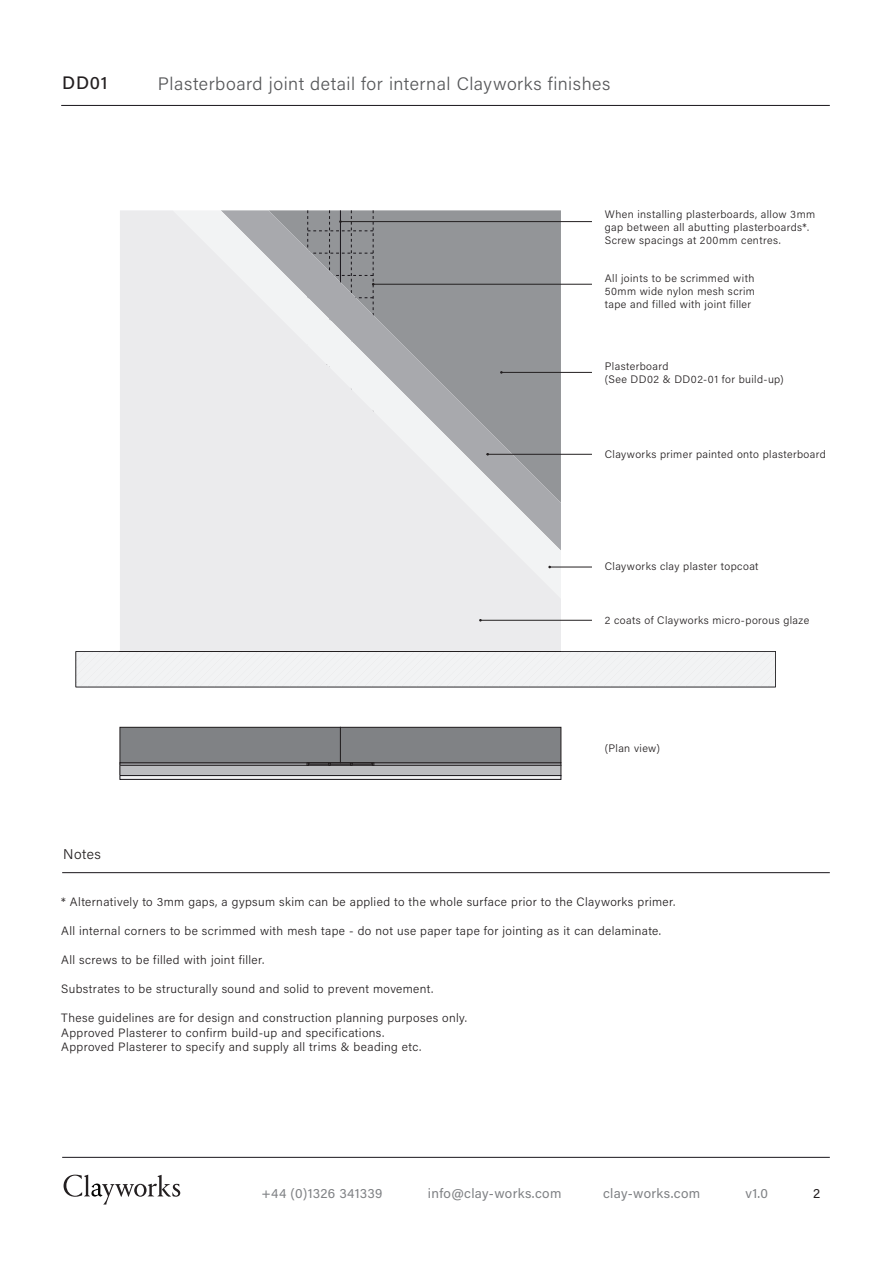
<style>
.page{position:relative;width:893px;height:1263px;background:#fff}
.page>*{position:absolute;margin:0;border:0;box-sizing:border-box;transform-origin:0 0}
.t1{font:300 18.15px "Acumin Pro";letter-spacing:.03em;color:#57585a}
.t2{font:500 18.15px "Acumin Pro";color:#231f20}
.t3{font:300 14.1px "Acumin Pro";letter-spacing:.03em;color:#939598}
.t4{font:300 14.1px "Acumin Pro";color:#231f20}
.t5{font:13.5px "Acumin Pro";letter-spacing:.02em;color:#808285}
.t6{font:13.5px "Acumin Pro";color:#231f20}
.t7{font:300 12px/14.4px "Acumin Pro";letter-spacing:.03em;color:#231f20}
.t8{font:300 10.8px/13px "Acumin Pro";letter-spacing:.035em;color:#231f20}
</style>
<div class="page">
<svg style="left:64px;top:1175px;width:116px;height:29px"></svg>
<hr style="left:61px;top:105px;width:769px;height:1px;background:#18151a">
<hr style="left:486px;top:454px;width:106px;height:1px;background:#231f20">
<hr style="left:501px;top:372px;width:91px;height:1px;background:#231f20">
<hr style="left:373px;top:284px;width:219px;height:1px;background:#231f20">
<hr style="left:340px;top:221px;width:252px;height:1px;background:#231f20">
<div style="left:120px;top:765px;width:441px;height:10px;background:#bcbdc0"></div>
<div style="left:120px;top:762px;width:441px;height:4px;border:1px solid #231f20"></div>
<hr style="left:120px;top:775px;width:441px;height:4px;background:#f2f3f4">
<div style="left:120px;top:775px;width:441px;height:5px;border:1px solid #18151a"></div>
<div style="left:120px;top:727px;width:220px;height:36px;background:#808285"></div>
<div style="left:120px;top:727px;width:221px;height:36px;border:1px solid #231f20"></div>
<div style="left:340px;top:727px;width:221px;height:36px;background:#808285"></div>
<div style="left:340px;top:727px;width:221px;height:36px;border:1px solid #231f20"></div>
<div style="left:308px;top:762px;width:21px;height:3px;border:1px solid #231f20"></div>
<div style="left:330px;top:762px;width:21px;height:3px;border:1px solid #231f20"></div>
<div style="left:352px;top:762px;width:20px;height:3px;border:1px solid #231f20"></div>
<svg style="left:328px;top:762px;width:3px;height:4px"></svg>
<svg style="left:120px;top:210px;width:441px;height:441px;background:#d2d3d5"></svg>
<hr style="left:480px;top:620px;width:112px;height:1px;background:#231f20">
<hr style="left:550px;top:567px;width:42px;height:1px;background:#231f20">
<svg style="left:76px;top:651px;width:700px;height:37px"></svg>
<hr style="left:62px;top:872px;width:768px;height:1px;background:#18151a">
<hr style="left:62px;top:1157px;width:768px;height:1px;background:#18151a">
<p class="t2" style="left:62px;top:70px;width:47px">DD01</p>
<p class="t1" style="left:158px;top:71px;width:454px">Plasterboard joint detail for internal Clayworks finishes</p>
<p class="t8" style="left:605px;top:208px;width:212px">When installing plasterboards, allow 3mm gap between all abutting plasterboards*.<br>Screw spacings at 200mm centres.</p>
<p class="t8" style="left:605px;top:271px;width:152px;text-align:justify">All joints to be scrimmed with 50mm wide nylon mesh scrim tape and filled with joint filler</p>
<p class="t8" style="left:605px;top:359px;width:180px">Plasterboard<br>(See DD02 &amp; DD02-01 for build-up)</p>
<p class="t8" style="left:605px;top:447px;width:223px">Clayworks primer painted onto plasterboard</p>
<p class="t8" style="left:605px;top:559px;width:155px">Clayworks clay plaster topcoat</p>
<p class="t8" style="left:605px;top:613px;width:206px">2 coats of Clayworks micro-porous glaze</p>
<p class="t4" style="left:63px;top:844px;width:39px">Notes</p>
<p class="t8" style="left:605px;top:741px;width:57px">(Plan view)</p>
<p class="t7" style="left:61px;top:894px;width:615px">* Alternatively to 3mm gaps, a gypsum skim can be applied to the whole surface prior to the Clayworks primer.</p>
<p class="t7" style="left:61px;top:923px;width:601px">All internal corners to be scrimmed with mesh tape - do not use paper tape for jointing as it can delaminate.</p>
<p class="t7" style="left:61px;top:952px;width:205px">All screws to be filled with joint filler.</p>
<p class="t7" style="left:61px;top:981px;width:374px">Substrates to be structurally sound and solid to prevent movement.</p>
<p class="t7" style="left:61px;top:1010px;width:407px">These guidelines are for design and construction planning purposes only.<br>Approved Plasterer to confirm build-up and specifications.<br>Approved Plasterer to specify and supply all trims &amp; beading etc.</p>
<p class="t3" style="left:655px;top:1181px;width:101px">clay-works.com</p>
<p class="t5" style="left:261px;top:1184px;width:123px">+44 (0)1326 341339</p>
<p class="t5" style="left:428px;top:1184px;width:135px">info@clay-works.com</p>
<p class="t5" style="left:603px;top:1184px;width:99px">clay-works.com</p>
<p class="t5" style="left:746px;top:1184px;width:24px">v1.0</p>
<p class="t6" style="left:813px;top:1184px;width:9px">2</p>
</div>
